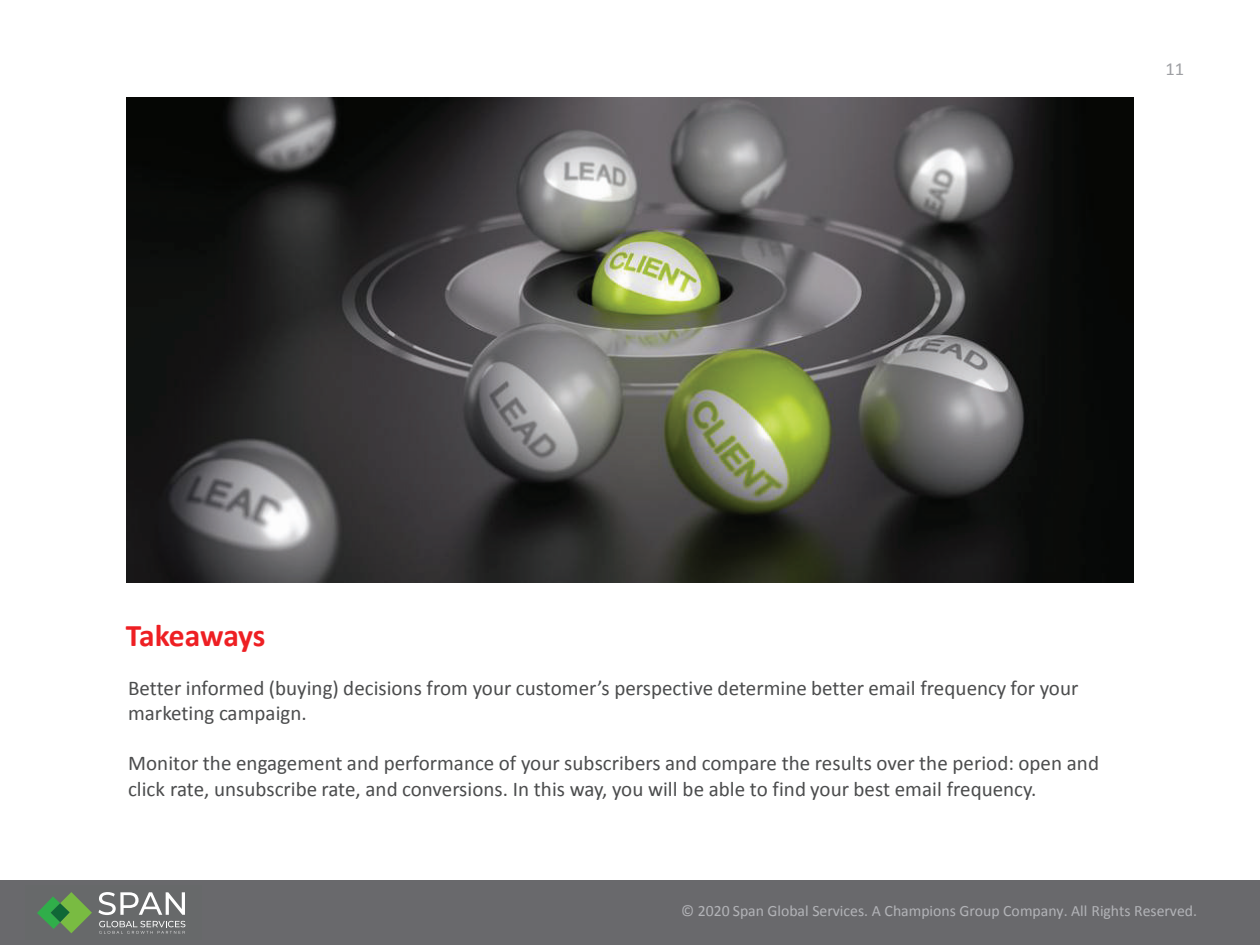
<style>
.page{position:relative;width:1260px;height:945px;background:#fff}
.page>*{position:absolute;margin:0;border:0;box-sizing:border-box;transform-origin:0 0}
.t1{font:700 31.5px "Calibri";letter-spacing:-.01em;color:#ee1f23}
.t2{font:21px/25.2px "Calibri";color:#4b4c4d}
.t3{font:18.55px "Calibri";color:#9e9fa3}
.t4{font:15.75px "Calibri";color:#b2b3b7}
</style>
<div class="page">
<div style="left:0;top:880px;width:1260px;height:65px;background:#69696c"></div>
<img style="left:126px;top:97px;width:1008px;height:486px">
<svg style="left:98px;top:892px;width:87px;height:23px"></svg>
<svg style="left:37px;top:892px;width:55px;height:41px"></svg>
<svg style="left:99px;top:921px;width:86px;height:13px"></svg>
<p class="t3" style="left:1166px;top:57px;width:20px">11</p>
<h1 class="t1" style="left:126px;top:616px;width:141px">Takeaways</h1>
<p class="t2" style="left:128px;top:675px;width:952px">Better informed (buying) decisions from your customer’s perspective determine better email frequency for your marketing campaign.</p>
<p class="t2" style="left:128px;top:751px;width:972px">Monitor the engagement and performance of your subscribers and compare the results over the period: open and click rate, unsubscribe rate, and conversions. In this way, you will be able to find your best email frequency.</p>
<p class="t4" style="left:681px;top:901px;width:517px">© 2020 Span Global Services. A Champions Group Company. All Rights Reserved.</p>
</div>
